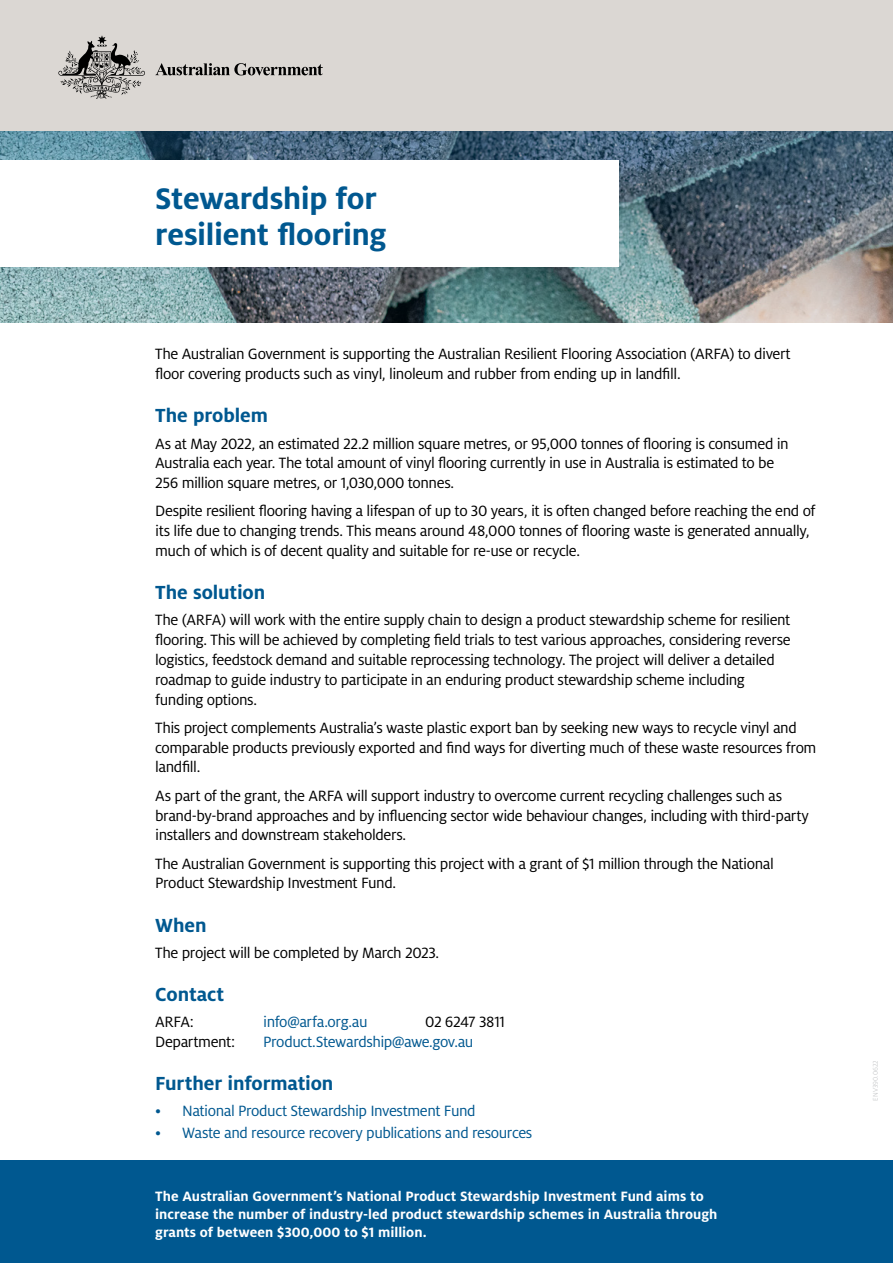
<style>
.page{position:relative;width:893px;height:1263px;background:#fff}
.page>*{position:absolute;margin:0;border:0;box-sizing:border-box;transform-origin:0 0}
.t1{font:700 33px/36px "Milo Pro";letter-spacing:-.015em;color:#005890}
.t2{font:700 21px "Milo Pro";letter-spacing:-.005em;color:#005890}
.t3{font:16.5px/19.8px "Milo Pro";letter-spacing:-.025em;color:#000}
.t4{font:16.5px "Milo Pro";letter-spacing:-.03em;color:#005890}
.t5{font:700 15px/18px "Milo Pro";color:#fff}
.t6{font:300 7.5px "Milo Pro";letter-spacing:.01em;color:#bcbec0}
</style>
<div class="page">
<img style="left:0;top:130px;width:893px;height:193px">
<div style="left:0;top:161px;width:618px;height:106px;background:#fff"></div>
<div style="left:0;top:0;width:893px;height:130px;background:#dbd7d3"></div>
<div style="left:0;top:1161px;width:893px;height:102px;background:#005890"></div>
<svg style="left:58px;top:35px;width:87px;height:64px"></svg>
<svg style="left:155px;top:63px;width:168px;height:12px"></svg>
<h1 class="t1" style="left:155px;top:180px;width:233px">Stewardship for resilient flooring</h1>
<p class="t3" style="left:155px;top:344px;width:637px">The Australian Government is supporting the Australian Resilient Flooring Association (ARFA) to divert floor covering products such as vinyl, linoleum and rubber from ending up in landfill.</p>
<p class="t2" style="left:155px;top:404px;width:114px">The problem</p>
<p class="t3" style="left:155px;top:433px;width:635px">As at May 2022, an estimated 22.2 million square metres, or 95,000 tonnes of flooring is consumed in<br>Australia each year. The total amount of vinyl flooring currently in use in Australia is estimated to be<br>256 million square metres, or 1,030,000 tonnes.</p>
<p class="t3" style="left:155px;top:501px;width:662px">Despite resilient flooring having a lifespan of up to 30 years, it is often changed before reaching the end of its life due to changing trends. This means around 48,000 tonnes of flooring waste is generated annually, much of which is of decent quality and suitable for re-use or recycle.</p>
<p class="t2" style="left:155px;top:581px;width:112px">The solution</p>
<p class="t3" style="left:155px;top:610px;width:637px">The (ARFA) will work with the entire supply chain to design a product stewardship scheme for resilient flooring. This will be achieved by completing field trials to test various approaches, considering reverse logistics, feedstock demand and suitable reprocessing technology. The project will deliver a detailed roadmap to guide industry to participate in an enduring product stewardship scheme including funding options.</p>
<p class="t3" style="left:155px;top:718px;width:663px">This project complements Australia’s waste plastic export ban by seeking new ways to recycle vinyl and comparable products previously exported and find ways for diverting much of these waste resources from landfill.</p>
<p class="t3" style="left:155px;top:786px;width:655px">As part of the grant, the ARFA will support industry to overcome current recycling challenges such as brand-by-brand approaches and by influencing sector wide behaviour changes, including with third-party installers and downstream stakeholders.</p>
<p class="t3" style="left:155px;top:854px;width:620px">The Australian Government is supporting this project with a grant of $1 million through the National<br>Product Stewardship Investment Fund.</p>
<p class="t2" style="left:155px;top:913px;width:53px">When</p>
<p class="t3" style="left:155px;top:943px;width:285px">The project will be completed by March 2023.</p>
<p class="t2" style="left:155px;top:982px;width:70px">Contact</p>
<p class="t3" style="left:155px;top:1012px;width:40px">ARFA:</p>
<p class="t4" style="left:263px;top:1013px;width:106px">info@arfa.org.au</p>
<p class="t3" style="left:425px;top:1012px;width:81px">02 6247 3811</p>
<p class="t3" style="left:155px;top:1032px;width:82px">Department:</p>
<p class="t4" style="left:263px;top:1033px;width:212px">Product.Stewardship@awe.gov.au</p>
<p class="t2" style="left:155px;top:1071px;width:180px">Further information</p>
<p class="t4" style="left:155px;top:1102px;width:322px">• National Product Stewardship Investment Fund</p>
<p class="t4" style="left:155px;top:1124px;width:379px">• Waste and resource recovery publications and resources</p>
<p class="t5" style="left:155px;top:1187px;width:564px">The Australian Government’s National Product Stewardship Investment Fund aims to increase the number of industry-led product stewardship schemes in Australia through grants of between $300,000 to $1 million.</p>
<p class="t6" style="left:871px;top:1100px;width:42px;rotate:-90deg">ENV390.0622</p>
</div>
